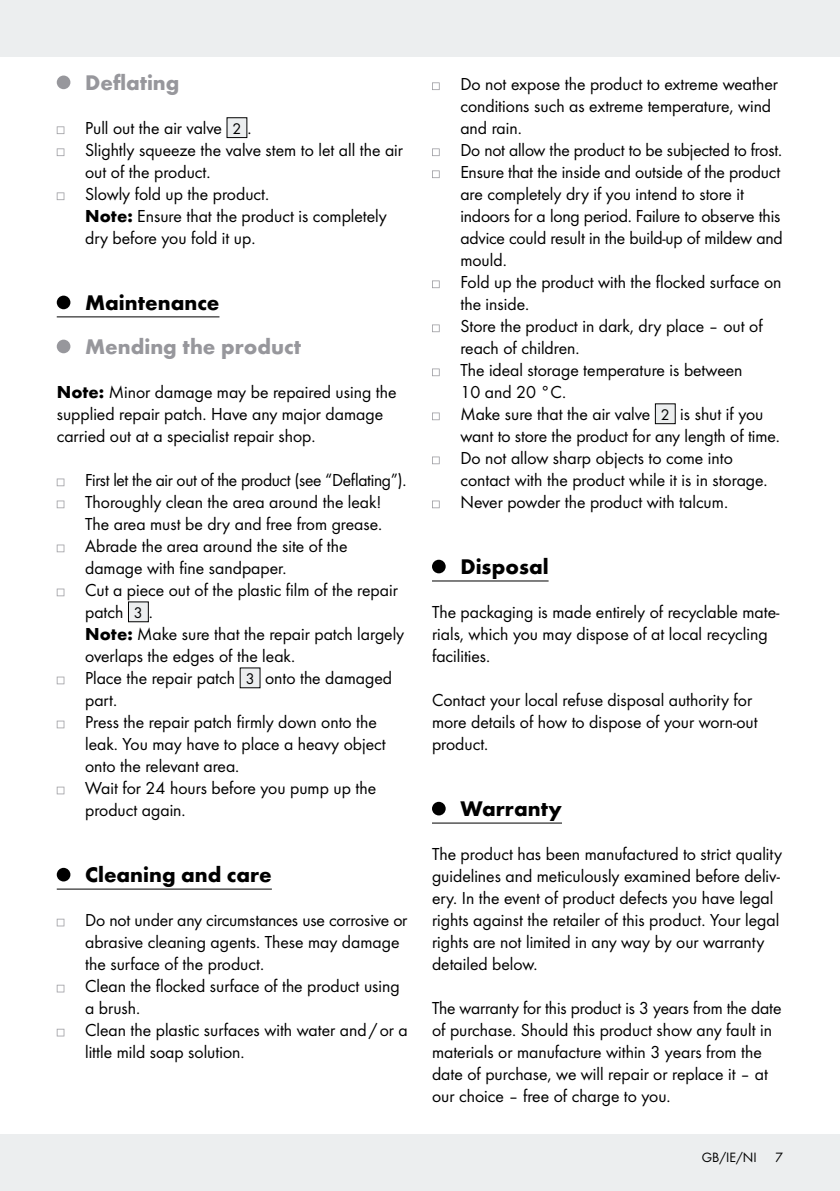
<style>
.page{position:relative;width:840px;height:1191px;background:#fff}
.page>*{position:absolute;margin:0;border:0;box-sizing:border-box;transform-origin:0 0}
.t1{font:700 22px "Futura";color:#000}
.t2{font:700 22px "Futura";color:#97979c}
.t3{font:18px/22px "Futura Boo";color:#000}
.t4{font:14px "Futura Boo";color:#000}
.s1{font-size:16px}
.s2{font-family:"Futura";font-weight:700}
</style>
<div class="page">
<div style="left:0;top:1134px;width:839px;height:57px;background:#eceeef"></div>
<div style="left:0;top:0;width:839px;height:57px;background:#eceeef"></div>
<hr style="left:57px;top:316px;width:162px;height:1px;background:#000">
<hr style="left:57px;top:888px;width:215px;height:1px;background:#000">
<div style="left:57px;top:76px;width:13px;height:13px;background:#97979c;border-radius:50%"></div>
<svg style="left:57px;top:126px;width:7px;height:8px"></svg>
<div style="left:227px;top:118px;width:20px;height:20px;background:#eceeef"></div>
<div style="left:226px;top:117px;width:21px;height:21px;border:1px solid #000"></div>
<svg style="left:57px;top:148px;width:7px;height:8px"></svg>
<svg style="left:57px;top:192px;width:7px;height:8px"></svg>
<div style="left:57px;top:296px;width:13px;height:13px;background:#000;border-radius:50%"></div>
<div style="left:57px;top:340px;width:13px;height:13px;background:#97979c;border-radius:50%"></div>
<svg style="left:57px;top:478px;width:7px;height:8px"></svg>
<svg style="left:57px;top:500px;width:7px;height:8px"></svg>
<svg style="left:57px;top:544px;width:7px;height:8px"></svg>
<svg style="left:57px;top:588px;width:7px;height:8px"></svg>
<div style="left:128px;top:602px;width:20px;height:20px;background:#eceeef"></div>
<div style="left:128px;top:601px;width:21px;height:21px;border:1px solid #000"></div>
<svg style="left:57px;top:676px;width:7px;height:8px"></svg>
<div style="left:240px;top:668px;width:20px;height:20px;background:#eceeef"></div>
<svg style="left:57px;top:720px;width:7px;height:8px"></svg>
<svg style="left:57px;top:786px;width:7px;height:8px"></svg>
<div style="left:57px;top:868px;width:13px;height:13px;background:#000;border-radius:50%"></div>
<svg style="left:57px;top:918px;width:7px;height:8px"></svg>
<svg style="left:57px;top:984px;width:7px;height:8px"></svg>
<svg style="left:57px;top:1028px;width:7px;height:8px"></svg>
<hr style="left:432px;top:580px;width:116px;height:1px;background:#000">
<hr style="left:432px;top:822px;width:129px;height:1px;background:#000">
<svg style="left:432px;top:82px;width:7px;height:8px"></svg>
<svg style="left:432px;top:148px;width:7px;height:8px"></svg>
<svg style="left:432px;top:170px;width:7px;height:8px"></svg>
<svg style="left:432px;top:280px;width:7px;height:8px"></svg>
<svg style="left:432px;top:324px;width:7px;height:8px"></svg>
<svg style="left:432px;top:368px;width:7px;height:8px"></svg>
<svg style="left:432px;top:412px;width:7px;height:8px"></svg>
<div style="left:655px;top:404px;width:19px;height:20px;background:#eceeef"></div>
<div style="left:654px;top:403px;width:21px;height:21px;border:1px solid #000"></div>
<svg style="left:432px;top:456px;width:7px;height:8px"></svg>
<svg style="left:432px;top:500px;width:7px;height:8px"></svg>
<div style="left:432px;top:560px;width:13px;height:13px;background:#000;border-radius:50%"></div>
<div style="left:432px;top:802px;width:13px;height:13px;background:#000;border-radius:50%"></div>
<p class="t2" style="left:85px;top:69px;width:96px">Deflating</p>
<p class="t3" style="left:85px;top:117px;width:319px">Pull out the air valve <span class="s1">2</span> .<br>Slightly squeeze the valve stem to let all the air out of the product.<br>Slowly fold up the product.<br><span class="s2">Note:</span> Ensure that the product is completely dry before you fold it up.</p>
<p class="t1" style="left:85px;top:289px;width:136px">Maintenance</p>
<p class="t2" style="left:85px;top:333px;width:217px">Mending the product</p>
<p class="t3" style="left:57px;top:381px;width:341px"><span class="s2">Note:</span> Minor damage may be repaired using the supplied repair patch. Have any major damage carried out at a specialist repair shop.</p>
<p class="t3" style="left:85px;top:469px;width:323px">First let the air out of the product (see “Deflating”).<br>Thoroughly clean the area around the leak!<br>The area must be dry and free from grease.<br>Abrade the area around the site of the damage with fine sandpaper.<br>Cut a piece out of the plastic film of the repair patch <span class="s1">3</span> .<br><span class="s2">Note:</span> Make sure that the repair patch largely overlaps the edges of the leak.<br>Place the repair patch <span class="s1">3</span> onto the damaged part.<br>Press the repair patch firmly down onto the leak. You may have to place a heavy object onto the relevant area.<br>Wait for 24 hours before you pump up the product again.</p>
<p class="t1" style="left:85px;top:861px;width:188px">Cleaning and care</p>
<p class="t3" style="left:85px;top:909px;width:324px">Do not under any circumstances use corrosive or abrasive cleaning agents. These may damage the surface of the product.<br>Clean the flocked surface of the product using a brush.<br>Clean the plastic surfaces with water and/or a little mild soap solution.</p>
<p class="t3" style="left:460px;top:73px;width:324px">Do not expose the product to extreme weather conditions such as extreme temperature, wind and rain.<br>Do not allow the product to be subjected to frost.<br>Ensure that the inside and outside of the product are completely dry if you intend to store it indoors for a long period. Failure to observe this advice could result in the build-up of mildew and mould.<br>Fold up the product with the flocked surface on the inside.<br>Store the product in dark, dry place – out of reach of children.<br>The ideal storage temperature is between<br>10 and 20 °C.<br>Make sure that the air valve <span class="s1">2</span> is shut if you want to store the product for any length of time.<br>Do not allow sharp objects to come into contact with the product while it is in storage.<br>Never powder the product with talcum.</p>
<p class="t1" style="left:460px;top:553px;width:90px">Disposal</p>
<p class="t3" style="left:432px;top:601px;width:349px">The packaging is made entirely of recyclable mate&shy;rials, which you may dispose of at local recycling facilities.</p>
<p class="t3" style="left:432px;top:689px;width:327px">Contact your local refuse disposal authority for more details of how to dispose of your worn-out product.</p>
<p class="t1" style="left:460px;top:795px;width:103px">Warranty</p>
<p class="t3" style="left:432px;top:843px;width:351px">The product has been manufactured to strict quality guidelines and meticulously examined before deliv&shy;ery. In the event of product defects you have legal rights against the retailer of this product. Your legal rights are not limited in any way by our warranty detailed below.</p>
<p class="t3" style="left:432px;top:997px;width:351px">The warranty for this product is 3 years from the date of purchase. Should this product show any fault in materials or manufacture within 3 years from the date of purchase, we will repair or replace it – at our choice – free of charge to you.</p>
<p class="t4" style="left:701px;top:1149px;width:56px">GB/IE/NI</p>
<p class="t4" style="left:774px;top:1149px;width:9px">7</p>
</div>
